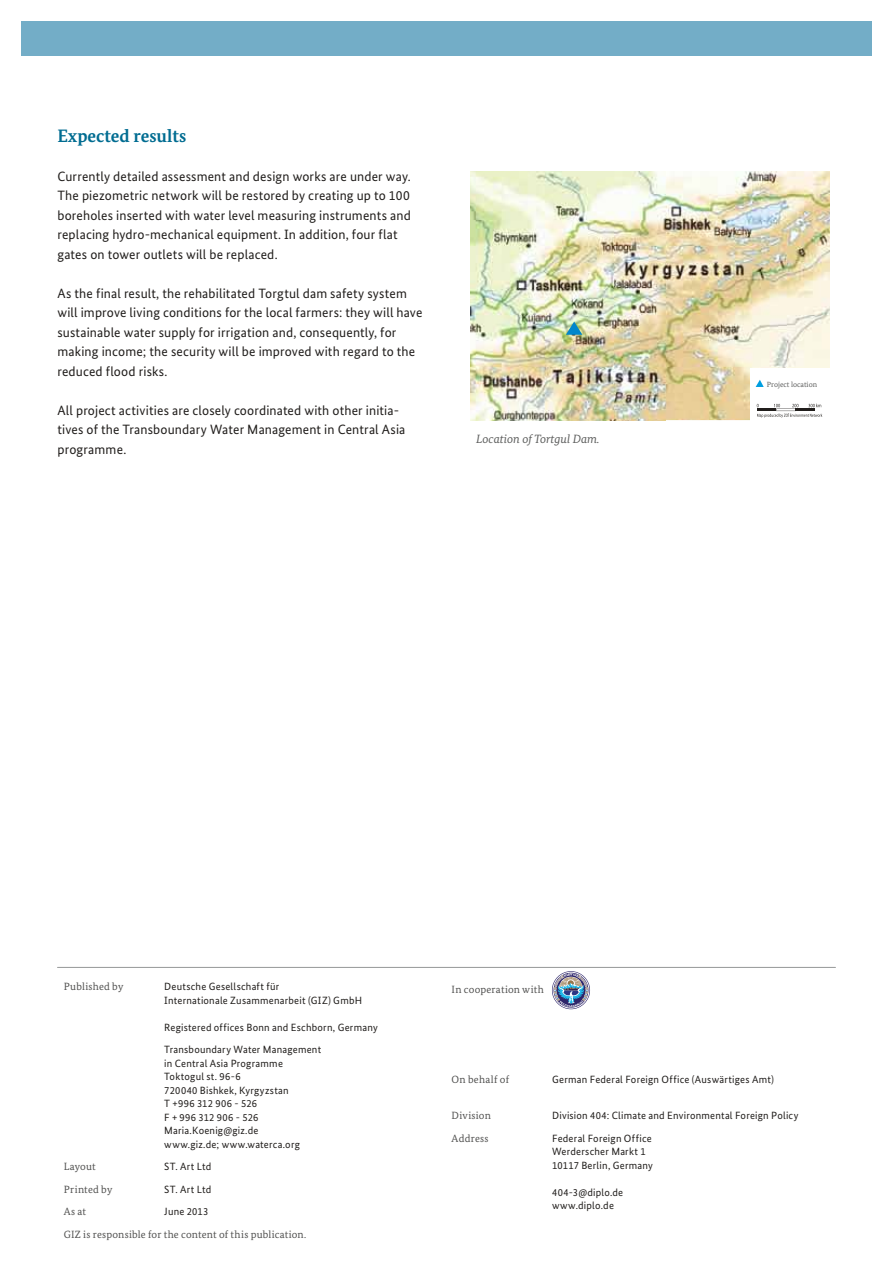
<style>
.page{position:relative;width:893px;height:1263px;background:#fff}
.page>*{position:absolute;margin:0;border:0;box-sizing:border-box;transform-origin:0 0}
.t1{font:700 18px "Bundes Serif";color:#006c91}
.t2{font:13.5px/19.5px "Bundes Sans";letter-spacing:.01em;color:#211e1c}
.t3{font:italic 12px "Bundes Serif";color:#5c5d5c}
.t4{font:10.5px/13.5px "Bundes Sans";letter-spacing:.02em;color:#211e1c}
.t5{font:10.5px "Bundes Serif";letter-spacing:.02em;color:#50504f}
.t6{font:7.5px "Bundes Serif";color:#5c5d5c}
</style>
<div class="page">
<div style="left:21px;top:21px;width:851px;height:34px;background:#73adc7"></div>
<hr style="left:57px;top:967px;width:779px;height:1px;background:#9ea0a0">
<svg style="left:552px;top:971px;width:38px;height:38px"></svg>
<div style="left:553px;top:972px;width:36px;height:36px;border:1px solid #fff;border-radius:50%"></div>
<svg style="left:554px;top:973px;width:34px;height:34px"></svg>
<img style="left:470px;top:171px;width:359px;height:250px">
<svg style="left:566px;top:322px;width:16px;height:13px"></svg>
<div style="left:750px;top:369px;width:80px;height:53px;background:#fff"></div>
<svg style="left:756px;top:380px;width:8px;height:7px"></svg>
<svg style="left:757px;top:404px;width:65px;height:14px"></svg>
<h1 class="t1" style="left:57px;top:125px;width:130px">Expected results</h1>
<p class="t2" style="left:57px;top:166px;width:355px">Currently detailed assessment and design works are under way.<br>The piezometric network will be restored by creating up to 100 boreholes inserted with water level measuring instruments and replacing hydro-mechanical equipment. In addition, four flat gates on tower outlets will be replaced.</p>
<p class="t2" style="left:57px;top:283px;width:367px">As the final result, the rehabilitated Torgtul dam safety system will improve living conditions for the local farmers: they will have sustainable water supply for irrigation and, consequently, for making income; the security will be improved with regard to the reduced flood risks.</p>
<p class="t2" style="left:57px;top:400px;width:349px">All project activities are closely coordinated with other initia&shy;tives of the Transboundary Water Management in Central Asia programme.</p>
<p class="t3" style="left:476px;top:432px;width:125px">Location of Tortgul Dam.</p>
<p class="t6" style="left:767px;top:380px;width:52px">Project location</p>
<p class="t5" style="left:64px;top:980px;width:61px">Published by</p>
<p class="t4" style="left:164px;top:980px;width:199px">Deutsche Gesellschaft für<br>Internationale Zusammenarbeit (GIZ) GmbH</p>
<p class="t4" style="left:164px;top:1016px;width:215px;line-height:22.5px">Registered offices Bonn and Eschborn, Germany<br>Transboundary Water Management</p>
<p class="t4" style="left:164px;top:1056px;width:137px">in Central Asia Programme<br>Toktogul st. 96-6<br>720040 Bishkek, Kyrgyzstan<br>T +996 312 906 - 526<br>F + 996 312 906 - 526<br>Maria.Koenig@giz.de www.giz.de; www.waterca.org</p>
<p class="t5" style="left:64px;top:1160px;width:33px">Layout</p>
<p class="t4" style="left:164px;top:1160px;width:49px">ST. Art Ltd</p>
<p class="t5" style="left:64px;top:1183px;width:50px">Printed by</p>
<p class="t4" style="left:164px;top:1182px;width:49px">ST. Art Ltd</p>
<p class="t5" style="left:64px;top:1205px;width:24px">As at</p>
<p class="t4" style="left:164px;top:1205px;width:46px">June 2013</p>
<p class="t5" style="left:64px;top:1228px;width:244px">GIZ is responsible for the content of this publication.</p>
<p class="t5" style="left:452px;top:983px;width:94px">In cooperation with</p>
<p class="t5" style="left:452px;top:1073px;width:59px">On behalf of</p>
<p class="t4" style="left:552px;top:1073px;width:223px">German Federal Foreign Office (Auswärtiges Amt)</p>
<p class="t5" style="left:452px;top:1109px;width:41px">Division</p>
<p class="t4" style="left:552px;top:1109px;width:248px">Division 404: Climate and Environmental Foreign Policy</p>
<p class="t5" style="left:452px;top:1132px;width:38px">Address</p>
<p class="t4" style="left:552px;top:1131px;width:102px">Federal Foreign Office<br>Werderscher Markt 1<br>10117 Berlin, Germany</p>
<p class="t4" style="left:552px;top:1185px;width:73px">404-3@diplo.de www.diplo.de</p>
</div>
